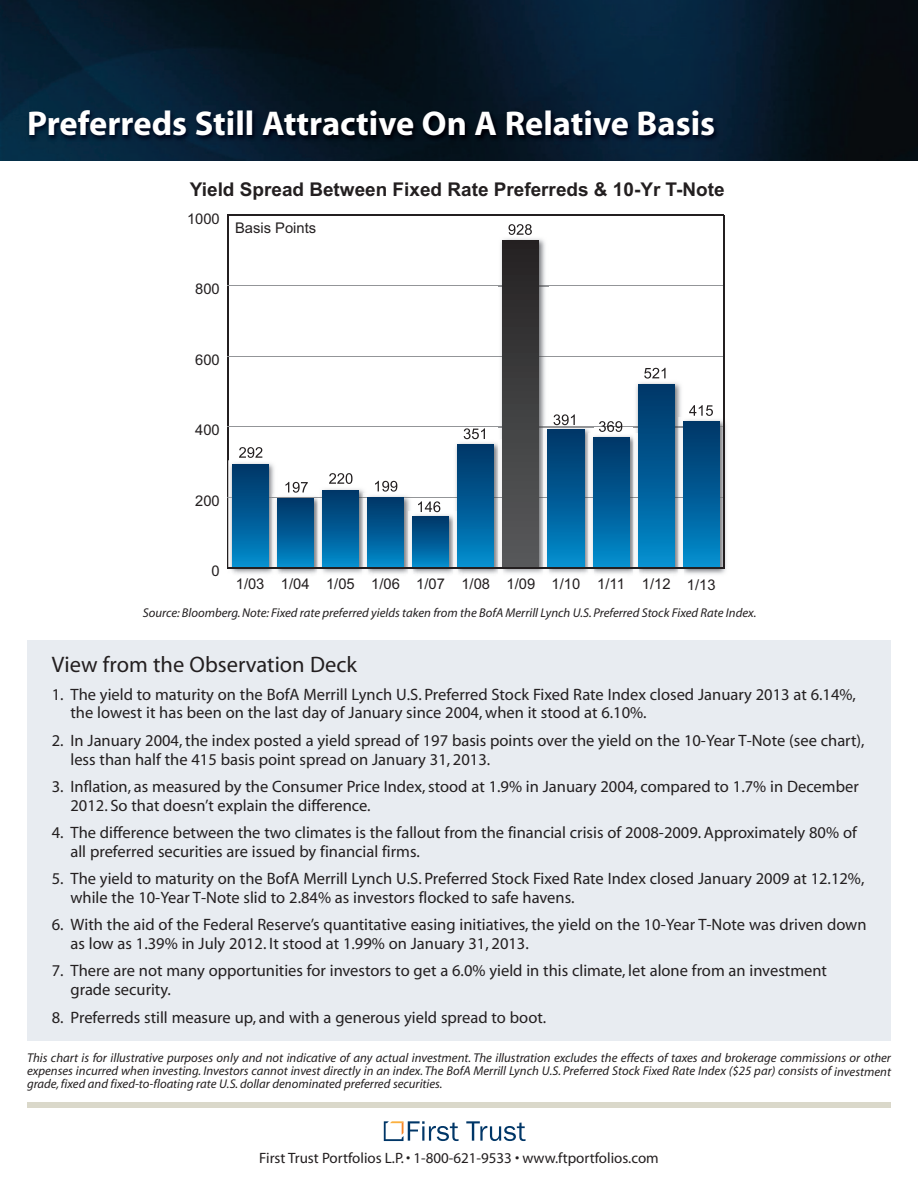
<style>
.page{position:relative;width:918px;height:1188px;background:#fff}
.page>*{position:absolute;margin:0;border:0;box-sizing:border-box;transform-origin:0 0}
.t1{font:700 34.5px "Myriad";color:#fff}
.t2{font:22.5px "Myriad";color:#231f20}
.t3{font:700 18.9px "Arial";color:#231f20}
.t4{font:16.5px/18.8px "Myriad";color:#231f20}
.t5{font:15px "Myriad";color:#231f20}
.t6{font:14.7px "Arial";color:#231f20}
.t7{font:italic 12.75px/13px "Myriad";color:#231f20;text-align:justify}
</style>
<div class="page">
<div style="left:27px;top:640px;width:864px;height:401px;background:#e8ecf1"></div>
<img style="left:0;top:0;width:918px;height:161px">
<svg style="left:466px;top:1121px;width:60px;height:20px"></svg>
<svg style="left:384px;top:1121px;width:75px;height:20px"></svg>
<div style="left:27px;top:1102px;width:864px;height:6px;background:#dad8ca"></div>
<img style="left:21px;top:55px;width:862px;height:99px">
<hr style="left:227px;top:215px;width:1px;height:353px;background:#231f20">
<hr style="left:228px;top:497px;width:496px;height:1px;background:#939598">
<hr style="left:228px;top:427px;width:496px;height:1px;background:#939598">
<hr style="left:228px;top:356px;width:496px;height:1px;background:#939598">
<hr style="left:228px;top:286px;width:496px;height:1px;background:#939598">
<hr style="left:228px;top:215px;width:496px;height:1px;background:#231f20">
<img style="left:228px;top:463px;width:46px;height:111px">
<img style="left:228px;top:460px;width:1px;height:107px">
<div style="left:232px;top:465px;width:36px;height:103px;background:linear-gradient(to bottom,#003263,#028bcd)"></div>
<img style="left:277px;top:568px;width:311px;height:6px">
<img style="left:273px;top:494px;width:45px;height:73px">
<img style="left:277px;top:497px;width:41px;height:1px">
<div style="left:277px;top:498px;width:36px;height:70px;background:linear-gradient(to bottom,#003163,#028acb)"></div>
<img style="left:318px;top:489px;width:47px;height:78px">
<svg style="left:318px;top:568px;width:5px;height:6px"></svg>
<div style="left:322px;top:490px;width:36px;height:78px;background:linear-gradient(to bottom,#003163,#028acc)"></div>
<img style="left:363px;top:493px;width:47px;height:74px">
<img style="left:368px;top:497px;width:42px;height:1px">
<svg style="left:363px;top:568px;width:5px;height:6px"></svg>
<div style="left:367px;top:498px;width:37px;height:70px;background:linear-gradient(to bottom,#003264,#028acb)"></div>
<img style="left:408px;top:512px;width:45px;height:55px">
<svg style="left:408px;top:568px;width:5px;height:6px"></svg>
<div style="left:413px;top:516px;width:36px;height:52px;background:linear-gradient(to bottom,#003163,#0289ca)"></div>
<img style="left:453px;top:443px;width:45px;height:124px">
<svg style="left:453px;top:568px;width:5px;height:6px"></svg>
<div style="left:458px;top:444px;width:36px;height:124px;background:linear-gradient(to bottom,#003263,#028bcc)"></div>
<img style="left:498px;top:238px;width:50px;height:329px">
<img style="left:498px;top:356px;width:50px;height:1px">
<img style="left:498px;top:286px;width:50px;height:1px">
<svg style="left:498px;top:568px;width:5px;height:6px"></svg>
<div style="left:503px;top:241px;width:36px;height:327px;background:linear-gradient(to bottom,#252223,#595b5c)"></div>
<img style="left:543px;top:425px;width:50px;height:142px">
<img style="left:548px;top:427px;width:45px;height:1px">
<svg style="left:543px;top:568px;width:5px;height:6px"></svg>
<div style="left:548px;top:430px;width:36px;height:138px;background:linear-gradient(to bottom,#003263,#028bcd)"></div>
<img style="left:593px;top:436px;width:41px;height:138px">
<img style="left:588px;top:433px;width:5px;height:134px">
<div style="left:593px;top:438px;width:36px;height:130px;background:linear-gradient(to bottom,#003263,#028bcd)"></div>
<img style="left:634px;top:382px;width:47px;height:192px">
<img style="left:634px;top:433px;width:4px;height:134px">
<svg style="left:634px;top:568px;width:4px;height:6px"></svg>
<div style="left:638px;top:384px;width:36px;height:184px;background:linear-gradient(to bottom,#003263,#028bcd)"></div>
<img style="left:683px;top:417px;width:43px;height:157px">
<img style="left:679px;top:417px;width:44px;height:150px">
<svg style="left:679px;top:568px;width:4px;height:6px"></svg>
<div style="left:683px;top:422px;width:36px;height:146px;background:linear-gradient(to bottom,#003264,#028bcd)"></div>
<hr style="left:227px;top:567px;width:497px;height:1px;background:#231f20">
<hr style="left:723px;top:215px;width:1px;height:353px;background:#231f20">
<svg style="left:239px;top:447px;width:23px;height:11px"></svg>
<svg style="left:285px;top:482px;width:23px;height:11px"></svg>
<svg style="left:329px;top:473px;width:24px;height:11px"></svg>
<svg style="left:375px;top:481px;width:22px;height:11px"></svg>
<svg style="left:418px;top:501px;width:22px;height:11px"></svg>
<svg style="left:464px;top:428px;width:21px;height:11px"></svg>
<svg style="left:509px;top:224px;width:23px;height:11px"></svg>
<svg style="left:554px;top:414px;width:21px;height:11px"></svg>
<svg style="left:599px;top:421px;width:23px;height:11px"></svg>
<svg style="left:644px;top:368px;width:22px;height:11px"></svg>
<svg style="left:689px;top:405px;width:24px;height:11px"></svg>
<h1 class="t1" style="left:27px;top:110px;width:690px">Preferreds Still Attractive On A Relative Basis</h1>
<p class="t3" style="left:190px;top:177px;width:536px">Yield Spread Between Fixed Rate Preferreds &amp; 10-Yr T-Note</p>
<p class="t6" style="left:187px;top:209px;width:34px">1000</p>
<p class="t6" style="left:235px;top:219px;width:83px">Basis Points</p>
<p class="t6" style="left:195px;top:279px;width:26px">800</p>
<p class="t6" style="left:195px;top:350px;width:26px">600</p>
<p class="t6" style="left:195px;top:420px;width:26px">400</p>
<p class="t6" style="left:195px;top:491px;width:26px">200</p>
<p class="t6" style="left:212px;top:561px;width:10px">0</p>
<p class="t6" style="left:236px;top:574px;width:481px">1/03 1/04 1/05 1/06 1/07 1/08 1/09 1/10 1/11 1/12 1/13</p>
<p class="t7" style="left:143px;top:607px;width:615px">Source: Bloomberg.Note: Fixed rate preferred yields taken from the BofA Merrill Lynch U.S.Preferred Stock Fixed Rate Index.</p>
<h2 class="t2" style="left:52px;top:656px;width:307px">View from the Observation Deck</h2>
<p class="t4" style="left:70px;top:686px;width:787px;text-indent:-19px">1. The yield to maturity on the BofA Merrill Lynch U.S. Preferred Stock Fixed Rate Index closed January 2013 at 6.14%, the lowest it has been on the last day of January since 2004, when it stood at 6.10%.</p>
<p class="t4" style="left:71px;top:732px;width:796px;text-indent:-19px">2. In January 2004, the index posted a yield spread of 197 basis points over the yield on the 10-Year T-Note (see chart), less than half the 415 basis point spread on January 31, 2013.</p>
<p class="t4" style="left:70px;top:778px;width:790px;text-indent:-19px">3. Inflation, as measured by the Consumer Price Index, stood at 1.9% in January 2004, compared to 1.7% in December<br>2012. So that doesn’t explain the difference.</p>
<p class="t4" style="left:70px;top:825px;width:788px;text-indent:-19px">4. The difference between the two climates is the fallout from the financial crisis of 2008-2009. Approximately 80% of all preferred securities are issued by financial firms.</p>
<p class="t4" style="left:70px;top:871px;width:795px;text-indent:-19px">5. The yield to maturity on the BofA Merrill Lynch U.S. Preferred Stock Fixed Rate Index closed January 2009 at 12.12%, while the 10-Year T-Note slid to 2.84% as investors flocked to safe havens.</p>
<p class="t4" style="left:70px;top:917px;width:798px;text-indent:-19px">6. With the aid of the Federal Reserve’s quantitative easing initiatives, the yield on the 10-Year T-Note was driven down as low as 1.39% in July 2012. It stood at 1.99% on January 31, 2013.</p>
<p class="t4" style="left:70px;top:963px;width:758px;text-indent:-19px">7. There are not many opportunities for investors to get a 6.0% yield in this climate, let alone from an investment grade security.</p>
<p class="t4" style="left:52px;top:1009px;width:496px">8. Preferreds still measure up, and with a generous yield spread to boot.</p>
<p class="t7" style="left:27px;top:1052px;width:866px">This chart is for illustrative purposes only and not indicative of any actual investment. The illustration excludes the effects of taxes and brokerage commissions or other expenses incurred when investing. Investors cannot invest directly in an index. The BofA Merrill Lynch U.S. Preferred Stock Fixed Rate Index ($25 par) consists of investment grade, fixed and fixed-to-floating rate U.S. dollar denominated preferred securities.</p>
<p class="t5" style="left:259px;top:1152px;width:401px">First Trust Portfolios L.P.• 1-800-621-9533 • www.ftportfolios.com</p>
</div>
